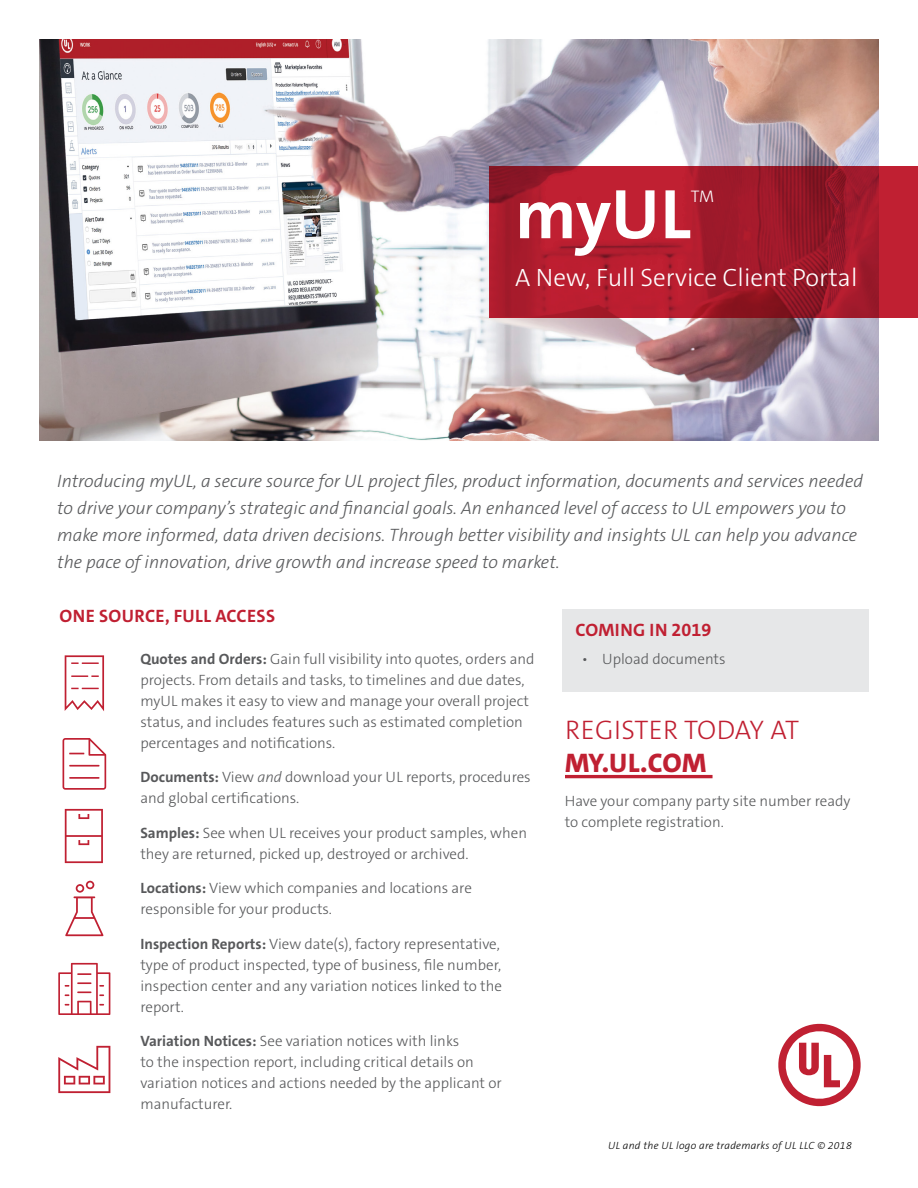
<style>
.page{position:relative;width:918px;height:1188px;background:#fff}
.page>*{position:absolute;margin:0;border:0;box-sizing:border-box;transform-origin:0 0}
.t1{font:700 70.95px "The Sans C5";color:#fff}
.t2{font:300 27px "The Sans C5";letter-spacing:.02em;color:#c02032}
.t3{font:800 27px "The Sans C5";letter-spacing:.005em;color:#c02032}
.t4{font:300 25.2px "The Sans C5";color:#fff}
.t5{font:italic 300 18px/27px "The Sans C5";color:#58595b}
.t6{font:700 18px "The Sans C5";letter-spacing:.02em;color:#c02032}
.t7{font:300 16.8px "The Sans C5";color:#fff}
.t8{font:300 15px/21px "The Sans C5";color:#58595b}
.t9{font:italic 300 10.5px "The Sans C5";letter-spacing:.025em;color:#000}
.s1{font-weight:700}
.s2{font-style:italic}
</style>
<div class="page">
<img style="left:40px;top:40px;width:838px;height:401px">
<svg style="left:489px;top:166px;width:429px;height:152px"></svg>
<div style="left:562px;top:609px;width:306px;height:82px;background:#e6e7e8"></div>
<hr style="left:565px;top:775px;width:148px;height:3px;background:#c02032">
<svg style="left:778px;top:1023px;width:83px;height:84px"></svg>
<svg style="left:65px;top:881px;width:38px;height:55px"></svg>
<svg style="left:58px;top:963px;width:52px;height:52px"></svg>
<svg style="left:58px;top:1046px;width:52px;height:47px"></svg>
<svg style="left:63px;top:738px;width:43px;height:52px"></svg>
<svg style="left:65px;top:655px;width:39px;height:56px"></svg>
<svg style="left:65px;top:809px;width:38px;height:54px"></svg>
<h1 class="t1" style="left:515px;top:169px;width:177px">myUL</h1>
<p class="t7" style="left:691px;top:185px;width:25px">TM</p>
<h3 class="t4" style="left:515px;top:262px;width:344px">A New, Full Service Client Portal</h3>
<p class="t5" style="left:57px;top:467px;width:807px">Introducing myUL, a secure source for UL project files, product information, documents and services needed to drive your company’s strategic and financial goals. An enhanced level of access to UL empowers you to make more informed, data driven decisions. Through better visibility and insights UL can help you advance the pace of innovation, drive growth and increase speed to market.</p>
<p class="t6" style="left:60px;top:605px;width:217px">ONE SOURCE, FULL ACCESS</p>
<p class="t8" style="left:140px;top:648px;width:396px"><span class="s1">Quotes and Orders:</span> Gain full visibility into quotes, orders and projects. From details and tasks, to timelines and due dates, myUL makes it easy to view and manage your overall project status, and includes features such as estimated completion percentages and notifications.</p>
<p class="t8" style="left:140px;top:767px;width:392px"><span class="s1">Documents:</span> View <span class="s2">and</span> download your UL reports, procedures and global certifications.</p>
<p class="t8" style="left:140px;top:822px;width:388px"><span class="s1">Samples:</span> See when UL receives your product samples, when they are returned, picked up, destroyed or archived.</p>
<p class="t8" style="left:140px;top:878px;width:333px"><span class="s1">Locations:</span> View which companies and locations are responsible for your products.</p>
<p class="t8" style="left:140px;top:933px;width:363px"><span class="s1">Inspection Reports:</span> View date(s), factory representative, type of product inspected, type of business, file number, inspection center and any variation notices linked to the report.</p>
<p class="t8" style="left:140px;top:1031px;width:363px"><span class="s1">Variation Notices:</span> See variation notices with links<br>to the inspection report, including critical details on variation notices and actions needed by the applicant or manufacturer.</p>
<p class="t6" style="left:575px;top:618px;width:137px">COMING IN 2019</p>
<p class="t8" style="left:582px;top:648px;width:145px">• Upload documents</p>
<h2 class="t2" style="left:565px;top:713px;width:236px">REGISTER TODAY AT</h2>
<h2 class="t3" style="left:565px;top:745px;width:143px">MY.UL.COM</h2>
<p class="t8" style="left:565px;top:791px;width:287px">Have your company party site number ready to complete registration.</p>
<p class="t9" style="left:608px;top:1138px;width:245px">UL and the UL logo are trademarks of UL LLC © 2018</p>
</div>
